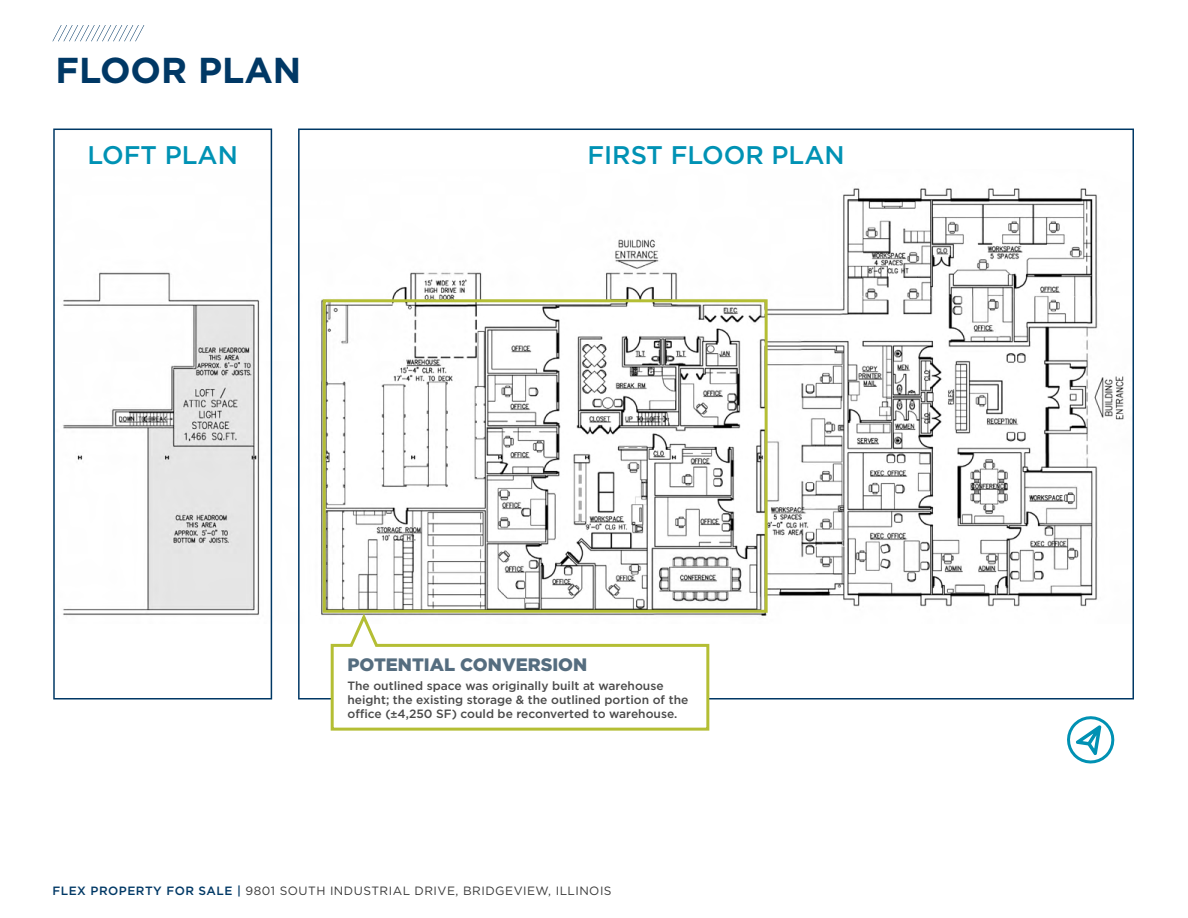
<style>
.page{position:relative;width:1188px;height:918px;background:#fff}
.page>*{position:absolute;margin:0;border:0;box-sizing:border-box;transform-origin:0 0}
.t1{font:700 36px "Gotham";color:#003865}
.t2{font:500 25.5px "Gotham";color:#0092b4}
.t3{font:900 18px "Gotham";color:#556d7f}
.t4{font:500 12px/14.4px "Gotham";color:#4a4a4a}
.t5{font:12px "Gotham";letter-spacing:.04em;color:#393939}
.s1{font-family:"Cerebri Sans";font-weight:700}
.s2{font-weight:500;color:#003865}
</style>
<div class="page">
<img style="left:63px;top:170px;width:1061px;height:453px">
<svg style="left:1067px;top:716px;width:48px;height:48px"></svg>
<div style="left:53px;top:129px;width:219px;height:571px;border:2px solid #003865"></div>
<svg style="left:329px;top:613px;width:382px;height:118px"></svg>
<svg style="left:52px;top:25px;width:92px;height:16px"></svg>
<div style="left:323px;top:299px;width:445px;height:314px;border:3px solid #b4be34"></div>
<h1 class="t1" style="left:56px;top:47px;width:247px">FLOOR PLAN</h1>
<h2 class="t2" style="left:88px;top:138px;width:152px">LOFT PLAN</h2>
<h2 class="t2" style="left:587px;top:138px;width:259px">FIRST FLOOR PLAN</h2>
<h3 class="t3" style="left:347px;top:653px;width:241px">POTENTIAL CONVERSION</h3>
<p class="t4" style="left:347px;top:678px;width:342px">The outlined space was originally built at warehouse height; the existing storage &amp; the outlined portion of the office (<span class="s1">±</span>4,250 SF) could be reconverted to warehouse.</p>
<p class="t5" style="left:52px;top:883px;width:561px"><span class="s2">FLEX PROPERTY FOR SALE |</span> 9801 SOUTH INDUSTRIAL DRIVE, BRIDGEVIEW, ILLINOIS</p>
</div>
